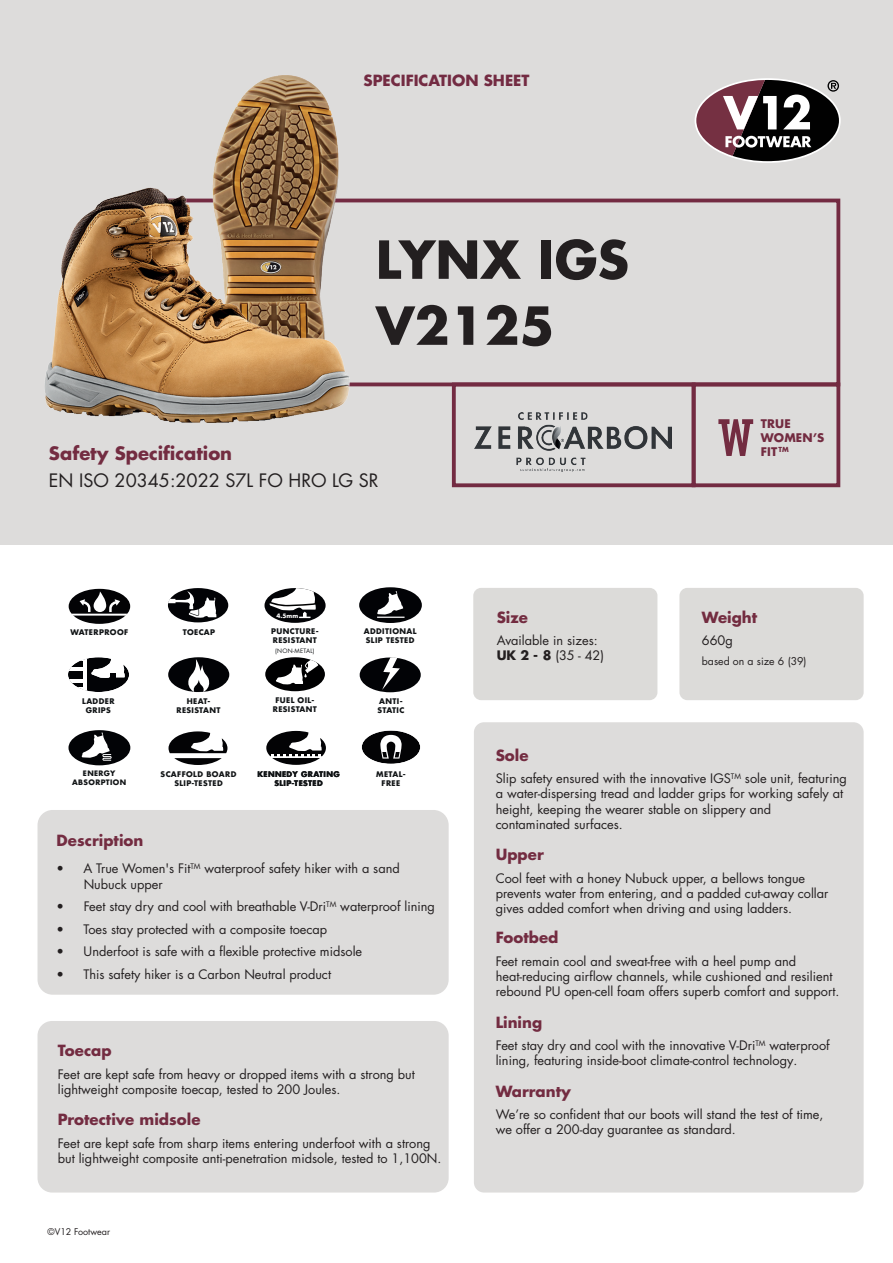
<style>
.page{position:relative;width:893px;height:1263px;background:#fff}
.page>*{position:absolute;margin:0;border:0;box-sizing:border-box;transform-origin:0 0}
.t1{font:700 51px/66px "Futura LT Pro";color:#231f20}
.t2{font:18px "Futura LT Pro";color:#231f20}
.t3{font:700 18px "Futura LT Pro";color:#732c41}
.t4{font:700 15px "Futura LT Pro";color:#732c41}
.t5{font:700 15px "Futura LT Pro";color:#732b42}
.t6{font:700 15px "Futura LT Pro";color:#732c40}
.t7{font:12.75px/15.3px "Futura LT Pro";color:#231f20}
.t8{font:700 11.55px/14px "Futura LT Pro";letter-spacing:.01em;color:#732c41}
.t9{font:10.5px "Futura LT Pro";color:#231f20}
.t10{font:9px "Futura LT Pro";color:#231f20}
.t11{font:700 7.5px/9.1px "Futura LT Pro";letter-spacing:.05em;color:#111416;text-align:center}
.t12{font:700 7.35px/8.9px "Futura LT Pro";letter-spacing:.05em;color:#111416;text-align:center}
.t13{font:5.85px "Futura LT Pro";letter-spacing:.05em;color:#111416}
.t14{font:700 5.85px "Futura LT Pro";color:#fff}
.s1{font-weight:700}
</style>
<div class="page">
<div style="left:0;top:0;width:893px;height:544px;background:#dddcdb"></div>
<div style="left:38px;top:810px;width:411px;height:185px;background:#dddcdb;border-radius:15px"></div>
<div style="left:38px;top:1021px;width:411px;height:171px;background:#dddcdb;border-radius:15px"></div>
<div style="left:474px;top:722px;width:390px;height:470px;background:#dddcdb;border-radius:10px"></div>
<svg style="left:695px;top:78px;width:146px;height:85px"></svg>
<svg style="left:366px;top:198px;width:475px;height:190px"></svg>
<div style="left:692px;top:382px;width:148px;height:105px;border:4px solid #732b42"></div>
<svg style="left:718px;top:419px;width:35px;height:37px"></svg>
<div style="left:452px;top:382px;width:243px;height:105px;border:4px solid #732b42"></div>
<img style="left:197px;top:75px;width:169px;height:348px">
<img style="left:45px;top:187px;width:305px;height:235px">
<img style="left:474px;top:413px;width:198px;height:58px">
<div style="left:679px;top:588px;width:185px;height:112px;background:#dcdbd9;border-radius:8px"></div>
<div style="left:473px;top:588px;width:184px;height:112px;background:#dcdbd9;border-radius:8px"></div>
<svg style="left:168px;top:588px;width:60px;height:34px"></svg>
<svg style="left:264px;top:588px;width:62px;height:35px"></svg>
<svg style="left:360px;top:657px;width:61px;height:35px"></svg>
<svg style="left:68px;top:730px;width:62px;height:35px"></svg>
<svg style="left:68px;top:588px;width:63px;height:36px"></svg>
<svg style="left:265px;top:657px;width:60px;height:34px"></svg>
<svg style="left:168px;top:657px;width:61px;height:35px"></svg>
<svg style="left:68px;top:657px;width:61px;height:35px"></svg>
<hr style="left:68px;top:658px;width:16px;height:3px;background:#fff">
<hr style="left:68px;top:668px;width:16px;height:3px;background:#fff">
<hr style="left:68px;top:680px;width:16px;height:3px;background:#fff">
<hr style="left:68px;top:688px;width:16px;height:3px;background:#fff">
<hr style="left:83px;top:659px;width:3px;height:33px;background:#fff">
<svg style="left:359px;top:587px;width:63px;height:36px"></svg>
<svg style="left:266px;top:730px;width:60px;height:35px"></svg>
<svg style="left:168px;top:731px;width:60px;height:34px"></svg>
<svg style="left:361px;top:730px;width:60px;height:34px"></svg>
<p class="t5" style="left:363px;top:69px;width:167px">SPECIFICATION SHEET</p>
<h1 class="t1" style="left:376px;top:225px;width:255px">LYNX IGS<br>V2125</h1>
<h2 class="t3" style="left:49px;top:440px;width:185px">Safety Specification</h2>
<h2 class="t2" style="left:49px;top:468px;width:331px">EN ISO 20345:2022 S7L FO HRO LG SR</h2>
<p class="t11" style="left:70px;top:628px;width:59px">WATERPROOF</p>
<p class="t11" style="left:82px;top:697px;width:34px">LADDER<br>GRIPS</p>
<p class="t11" style="left:183px;top:628px;width:34px">TOECAP</p>
<p class="t11" style="left:176px;top:696px;width:46px">HEAT-<br>RESISTANT</p>
<p class="t14" style="left:277px;top:611px;width:23px">4.5mm</p>
<p class="t11" style="left:271px;top:627px;width:49px;text-align:left">PUNCTURE-<br>RESISTANT</p>
<p class="t13" style="left:275px;top:646px;width:41px">(NON-METAL)</p>
<p class="t11" style="left:273px;top:695px;width:46px">FUEL OIL-<br>RESISTANT</p>
<p class="t11" style="left:364px;top:626px;width:54px;text-align:left">ADDITIONAL<br>SLIP TESTED</p>
<p class="t11" style="left:377px;top:696px;width:28px;text-align:left">ANTI-<br>STATIC</p>
<p class="t6" style="left:497px;top:605px;width:33px">Size</p>
<p class="t7" style="left:497px;top:633px;width:109px">Available in sizes:<br><span class="s1">UK 2 - 8</span> (35 - 42)</p>
<p class="t8" style="left:761px;top:416px;width:65px">TRUE<br>WOMEN’S<br>FIT <sup>TM</sup></p>
<p class="t6" style="left:702px;top:605px;width:57px">Weight</p>
<p class="t7" style="left:702px;top:633px;width:32px">660g</p>
<p class="t9" style="left:702px;top:654px;width:106px">based on a size 6 (39)</p>
<p class="t12" style="left:72px;top:768px;width:56px">ENERGY<br>ABSORPTION</p>
<p class="t11" style="left:161px;top:769px;width:77px">SCAFFOLD BOARD<br>SLIP-TESTED</p>
<p class="t11" style="left:376px;top:769px;width:31px">METAL-<br>FREE</p>
<p class="t11" style="left:257px;top:769px;width:84px">KENNEDY GRATING<br>SLIP-TESTED</p>
<p class="t4" style="left:57px;top:829px;width:88px">Description</p>
<p class="t7" style="left:84px;top:861px;width:318px;text-indent:-27px">• A True Women's Fit<sup>TM</sup> waterproof safety hiker with a sand<br>Nubuck upper</p>
<p class="t7" style="left:57px;top:899px;width:380px">• Feet stay dry and cool with breathable V-Dri<sup>TM</sup> waterproof lining</p>
<p class="t7" style="left:57px;top:921px;width:272px">• Toes stay protected with a composite toecap</p>
<p class="t7" style="left:57px;top:944px;width:307px">• Underfoot is safe with a flexible protective midsole</p>
<p class="t7" style="left:57px;top:966px;width:276px">• This safety hiker is a Carbon Neutral product</p>
<p class="t4" style="left:58px;top:1039px;width:55px">Toecap</p>
<p class="t7" style="left:58px;top:1066px;width:359px">Feet are kept safe from heavy or dropped items with a strong but lightweight composite toecap, tested to 200 Joules.</p>
<p class="t4" style="left:58px;top:1108px;width:144px">Protective midsole</p>
<p class="t7" style="left:58px;top:1135px;width:385px">Feet are kept safe from sharp items entering underfoot with a strong but lightweight composite anti-penetration midsole, tested to 1,100N.</p>
<p class="t10" style="left:48px;top:1225px;width:64px">©V12 Footwear</p>
<p class="t4" style="left:496px;top:743px;width:34px">Sole</p>
<p class="t7" style="left:496px;top:771px;width:353px">Slip safety ensured with the innovative IGS<sup>TM</sup> sole unit, featuring a water-dispersing tread and ladder grips for working safely at height, keeping the wearer stable on slippery and contaminated surfaces.</p>
<p class="t4" style="left:496px;top:843px;width:50px">Upper</p>
<p class="t7" style="left:496px;top:870px;width:334px">Cool feet with a honey Nubuck upper, a bellows tongue prevents water from entering, and a padded cut-away collar gives added comfort when driving and using ladders.</p>
<p class="t4" style="left:496px;top:926px;width:64px">Footbed</p>
<p class="t7" style="left:496px;top:953px;width:345px">Feet remain cool and sweat-free with a heel pump and heat-reducing airflow channels, while cushioned and resilient rebound PU open-cell foam offers superb comfort and support.</p>
<p class="t4" style="left:496px;top:1010px;width:48px">Lining</p>
<p class="t7" style="left:496px;top:1038px;width:335px">Feet stay dry and cool with the innovative V-Dri<sup>TM</sup> waterproof lining, featuring inside-boot climate-control technology.</p>
<p class="t4" style="left:496px;top:1079px;width:77px">Warranty</p>
<p class="t7" style="left:496px;top:1107px;width:329px">We’re so confident that our boots will stand the test of time, we offer a 200-day guarantee as standard.</p>
</div>
